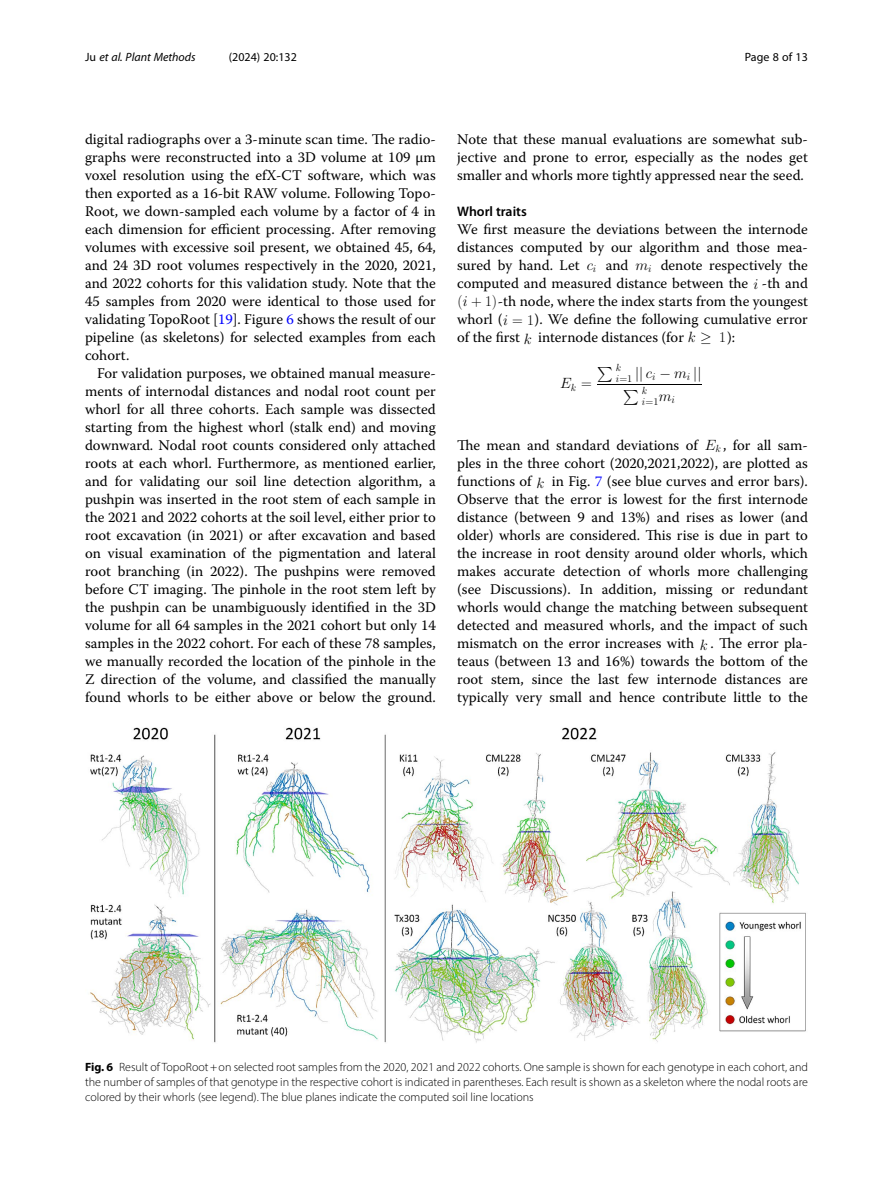
<style>
.page{position:relative;width:893px;height:1191px;background:#fff}
.page>*{position:absolute;margin:0;border:0;box-sizing:border-box;transform-origin:0 0}
.t1{font:14.85px "CMSY10";color:#000}
.t2{font:14.85px "CMMI12";color:#000}
.Body_Text_Indent{font:14.7px/18px "Warnock Pro";color:#000;text-align:justify}
.Body_Text{font:14.7px/18px "Warnock Pro";color:#000;text-align:justify}
.Head_2{font:600 13.8px "Myriad Pro";color:#000}
.Figure_Caption{font:300 12px/15px "Myriad Pro";color:#000;text-align:justify}
.t3{font:12px "Myriad Pro";color:#000}
.t4{font:italic 12px "Myriad Pro";color:#000}
.t5{font:10.35px/10.4px "CMMI12";color:#000}
.s1{font-style:normal}
.s2{color:#00f}
.s3{font-family:"CMMI12";font-size:14.85px}
.s4{font-family:"CMR17";font-size:14.85px}
.s5{font-family:"CMSY10";font-size:14.85px}
.s6{font-family:"CMR17"}
.s7{font-family:"CMMI12"}
.s8{font-family:"CMR12"}
.s9{font-weight:700}
</style>
<div class="page">
<img style="left:597px;top:384px;width:105px;height:1px">
<img style="left:90px;top:727px;width:716px;height:316px">
<p class="t4" style="left:85px;top:50px;width:112px"><span class="s1">Ju</span> et al. Plant Methods</p>
<p class="t3" style="left:229px;top:50px;width:70px">(2024) 20:132</p>
<p class="t3" style="left:745px;top:50px;width:65px">Page 8 of 13</p>
<p class="Body_Text_Indent" style="left:85px;top:130px;width:352px">digital radiographs over a 3-minute scan time. The radio&shy;graphs were reconstructed into a 3D volume at 109 μm voxel resolution using the efX-CT software, which was then exported as a 16-bit RAW volume. Following Topo-Root, we down-sampled each volume by a factor of 4 in each dimension for efficient processing. After removing volumes with excessive soil present, we obtained 45, 64, and 24 3D root volumes respectively in the 2020, 2021, and 2022 cohorts for this validation study. Note that the 45 samples from 2020 were identical to those used for validating TopoRoot [<span class="s2">19</span>]. Figure <span class="s2">6</span> shows the result of our pipeline (as skeletons) for selected examples from each cohort.</p>
<p class="Body_Text_Indent" style="left:85px;top:364px;width:352px;text-indent:12px">For validation purposes, we obtained manual measure&shy;ments of internodal distances and nodal root count per whorl for all three cohorts. Each sample was dissected starting from the highest whorl (stalk end) and moving downward. Nodal root counts considered only attached roots at each whorl. Furthermore, as mentioned earlier, and for validating our soil line detection algorithm, a pushpin was inserted in the root stem of each sample in the 2021 and 2022 cohorts at the soil level, either prior to root excavation (in 2021) or after excavation and based on visual examination of the pigmentation and lateral root branching (in 2022). The pushpins were removed before CT imaging. The pinhole in the root stem left by the pushpin can be unambiguously identified in the 3D volume for all 64 samples in the 2021 cohort but only 14 samples in the 2022 cohort. For each of these 78 samples, we manually recorded the location of the pinhole in the Z direction of the volume, and classified the manually found whorls to be either above or below the ground.</p>
<p class="Body_Text_Indent" style="left:457px;top:130px;width:352px">Note that these manual evaluations are somewhat sub&shy;jective and prone to error, especially as the nodes get smaller and whorls more tightly appressed near the seed.</p>
<p class="Head_2" style="left:457px;top:203px;width:71px">Whorl traits</p>
<p class="Body_Text" style="left:457px;top:220px;width:352px">We first measure the deviations between the internode distances computed by our algorithm and those mea&shy;sured by hand. Let</p>
<p class="Body_Text" style="left:457px;top:256px;width:352px;text-align:right">denote respectively the<br>computed and measured distance between the <span class="s3">i</span> -th and</p>
<p class="Body_Text_Indent" style="left:458px;top:292px;width:352px"><span class="s4">(</span><span class="s3">i</span> <span class="s4">+ 1)</span>-th node, where the index starts from the youngest</p>
<p class="Body_Text" style="left:457px;top:310px;width:352px">whorl (<span class="s3">i</span> <span class="s4">= 1</span>). We define the following cumulative error of the first <span class="s3">k</span></p>
<p class="t2" style="left:587px;top:258px;width:11px">c<sub>i</sub></p>
<p class="Body_Text" style="left:606px;top:256px;width:24px">and</p>
<p class="t2" style="left:636px;top:258px;width:18px">m<sub>i</sub></p>
<p class="Body_Text" style="left:538px;top:328px;width:199px">internode distances (for <span class="s3">k</span> <span class="s5">≥</span> <span class="s4">1</span>):</p>
<p class="t2" style="left:560px;top:377px;width:33px">E<sub>k</sub> <span class="s6">=</span></p>
<p class="t5" style="left:616px;top:363px;width:7px">k</p>
<p class="t1" style="left:616px;top:364px;width:87px"><sub>i</sub><sub>=1</sub> || <span class="s7">c</span><sub>i</sub> − <span class="s7">m</span><sub>i</sub> ||</p>
<p class="t5" style="left:642px;top:386px;width:35px">k i<span class="s8">=1</span><sup>m</sup>i</p>
<p class="Body_Text" style="left:457px;top:436px;width:242px">The mean and standard deviations of</p>
<p class="Body_Text_Indent" style="left:705px;top:436px;width:105px"><span class="s3">E</span><sub>k</sub> , for all sam-</p>
<p class="Body_Text" style="left:457px;top:454px;width:352px">ples in the three cohort (2020,2021,2022), are plotted as functions of <span class="s3">k</span></p>
<p class="Body_Text" style="left:457px;top:472px;width:352px;text-indent:95px">in Fig. <span class="s2">7</span> (see blue curves and error bars).<br>Observe that the error is lowest for the first internode distance (between 9 and 13%) and rises as lower (and older) whorls are considered. This rise is due in part to the increase in root density around older whorls, which makes accurate detection of whorls more challenging (see Discussions). In addition, missing or redundant whorls would change the matching between subsequent detected and measured whorls, and the impact of such mismatch on the error increases with <span class="s3">k</span> . The error pla&shy;teaus (between 13 and 16%) towards the bottom of the root stem, since the last few internode distances are typically very small and hence contribute little to the</p>
<p class="Figure_Caption" style="left:85px;top:1059px;width:724px"><span class="s9">Fig. 6</span> Result of TopoRoot+on selected root samples from the 2020, 2021 and 2022 cohorts. One sample is shown for each genotype in each cohort, and the number of samples of that genotype in the respective cohort is indicated in parentheses. Each result is shown as a skeleton where the nodal roots are colored by their whorls (see legend). The blue planes indicate the computed soil line locations</p>
</div>
